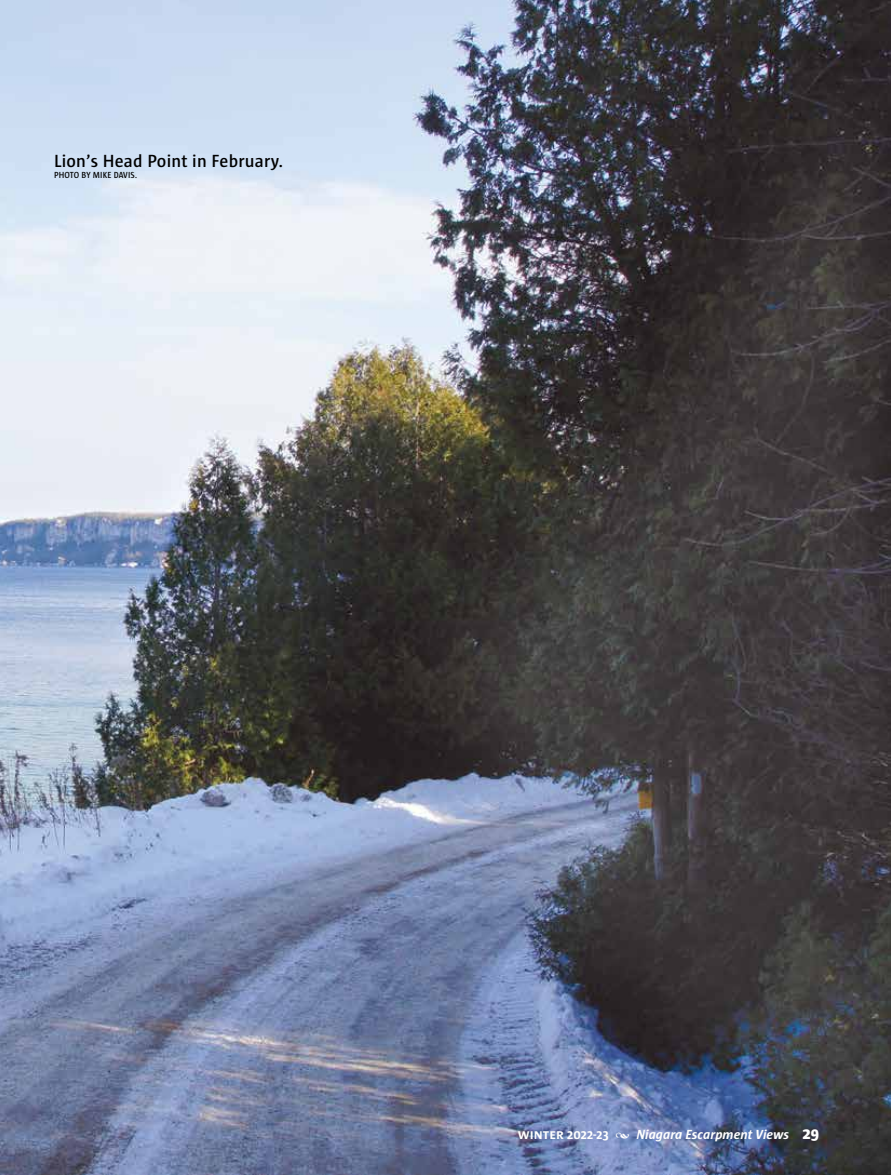
<style>
.page{position:relative;width:891px;height:1175px;background:#fff}
.page>*{position:absolute;margin:0;border:0;box-sizing:border-box;transform-origin:0 0}
.t1{font:600 18px "Sun";letter-spacing:.01em;color:#000}
.t2{font:italic 700 13.5px "Sun";color:#fff}
.t3{font:600 9px "Sun";letter-spacing:.015em;color:#000;scale:.95 1}
.s1{font-style:normal}
.s2{font-family:"Minion Pro";font-weight:400;font-style:normal}
.s3{font-weight:800;font-style:normal;font-size:16.5px}
</style>
<div class="page">
<img style="left:0;top:0;width:891px;height:1174px">
<h1 class="t1" style="left:54px;top:151px;width:231px">Lion’s Head Point in February.</h1>
<p class="t3" style="left:54px;top:170px;width:89px">PHOTO BY MIKE DAVIS.</p>
<p class="t2" style="left:518px;top:1126px;width:303px"><span class="s1">winter 2022-23</span> <span class="s2">•</span> Niagara Escarpment Views <span class="s3">29</span></p>
</div>
